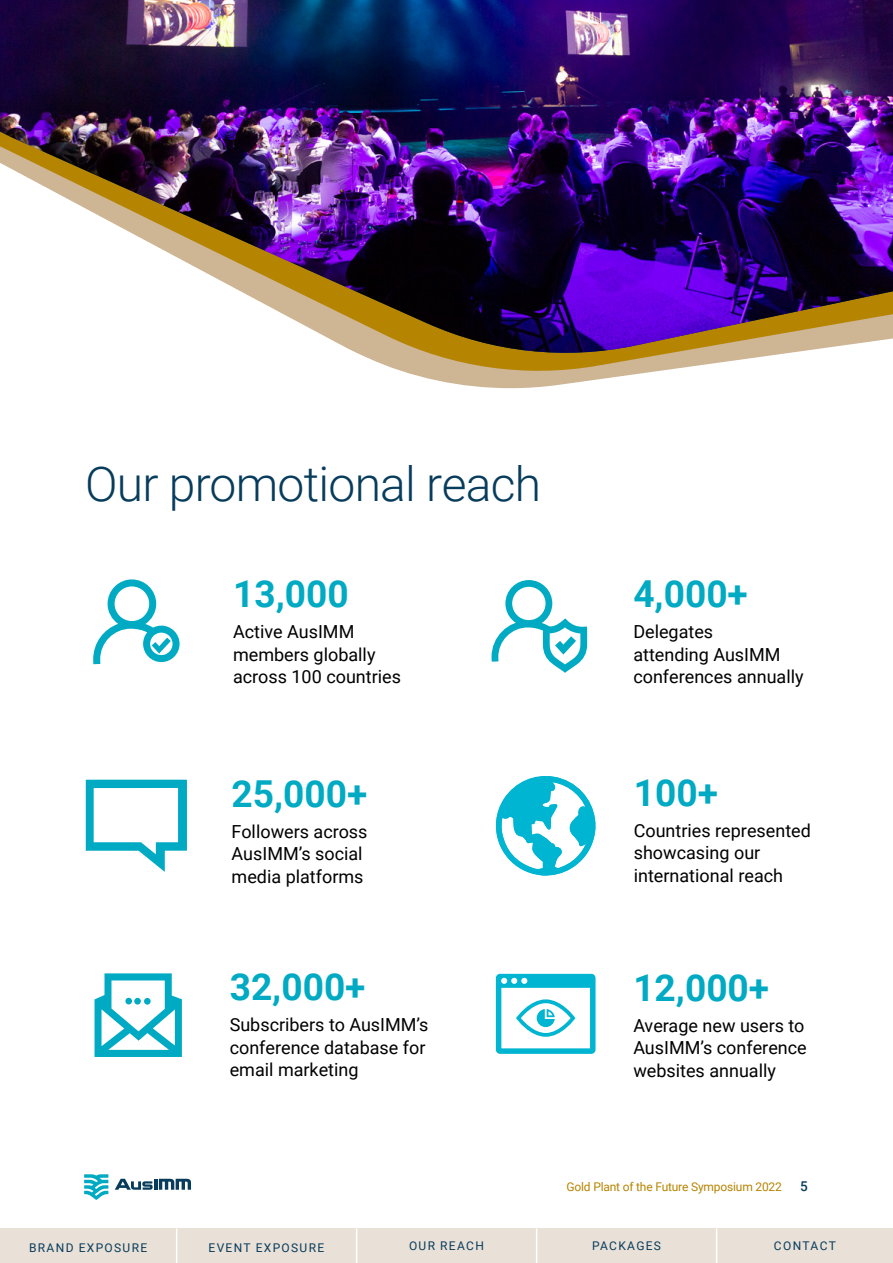
<style>
.page{position:relative;width:893px;height:1263px;background:#fff}
.page>*{position:absolute;margin:0;border:0;box-sizing:border-box;transform-origin:0 0}
.t1{font:300 48px "Roboto";letter-spacing:-.015em;color:#083c5c}
.t2{font:700 37.05px "Roboto";color:#00aac3}
.t3{font:18px/22.5px "Roboto";color:#000}
.t4{font:500 13.5px "Roboto";color:#083c5c}
.t5{font:12px "Roboto";letter-spacing:.11em;color:#083c5c}
.t6{font:12px "Roboto";letter-spacing:-.015em;color:#b58400}
</style>
<div class="page">
<svg style="left:115px;top:1179px;width:76px;height:11px"></svg>
<svg style="left:84px;top:1174px;width:24px;height:26px"></svg>
<svg style="left:492px;top:580px;width:95px;height:93px"></svg>
<svg style="left:93px;top:579px;width:87px;height:85px"></svg>
<svg style="left:95px;top:973px;width:87px;height:84px"></svg>
<svg style="left:86px;top:780px;width:101px;height:92px"></svg>
<svg style="left:496px;top:974px;width:99px;height:80px"></svg>
<svg style="left:495px;top:776px;width:101px;height:100px"></svg>
<div style="left:0;top:1229px;width:176px;height:34px;background:#e9e0d7"></div>
<div style="left:176px;top:1229px;width:180px;height:34px;background:#e9e0d7"></div>
<div style="left:356px;top:1229px;width:180px;height:34px;background:#e9e0d7"></div>
<div style="left:536px;top:1229px;width:181px;height:34px;background:#e9e0d7"></div>
<div style="left:717px;top:1229px;width:176px;height:34px;background:#e9e0d7"></div>
<hr style="left:176px;top:1228px;width:1px;height:35px;background:#fff">
<hr style="left:356px;top:1228px;width:1px;height:35px;background:#fff">
<hr style="left:536px;top:1228px;width:1px;height:35px;background:#fff">
<hr style="left:716px;top:1228px;width:1px;height:35px;background:#fff">
<svg style="left:373px;top:360px;width:364px;height:18px;fill:#ceb594"></svg>
<img style="left:0;top:0;width:893px;height:354px">
<h1 class="t1" style="left:85px;top:450px;width:458px">Our promotional reach</h1>
<h2 class="t2" style="left:233px;top:568px;width:117px">13,000</h2>
<p class="t3" style="left:233px;top:620px;width:169px">Active AusIMM members globally across 100 countries</p>
<h2 class="t2" style="left:232px;top:767px;width:137px">25,000+</h2>
<p class="t3" style="left:232px;top:819px;width:137px">Followers across<br>AusIMM’s social media platforms</p>
<h2 class="t2" style="left:230px;top:961px;width:137px">32,000+</h2>
<p class="t3" style="left:230px;top:1013px;width:200px">Subscribers to AusIMM’s conference database for email marketing</p>
<h2 class="t2" style="left:633px;top:568px;width:116px">4,000+</h2>
<p class="t3" style="left:633px;top:620px;width:172px">Delegates<br>attending AusIMM conferences annually</p>
<h2 class="t2" style="left:634px;top:766px;width:86px">100+</h2>
<p class="t3" style="left:634px;top:818px;width:179px">Countries represented showcasing our international reach</p>
<h2 class="t2" style="left:633px;top:961px;width:137px">12,000+</h2>
<p class="t3" style="left:633px;top:1013px;width:175px">Average new users to<br>AusIMM’s conference websites annually</p>
<p class="t6" style="left:567px;top:1179px;width:217px">Gold Plant of the Future Symposium 2022</p>
<p class="t4" style="left:800px;top:1176px;width:9px">5</p>
<p class="t5" style="left:29px;top:1239px;width:120px">BRAND EXPOSURE</p>
<p class="t5" style="left:209px;top:1239px;width:117px">EVENT EXPOSURE</p>
<p class="t5" style="left:409px;top:1238px;width:76px">OUR REACH</p>
<p class="t5" style="left:592px;top:1238px;width:71px">PACKAGES</p>
<p class="t5" style="left:774px;top:1238px;width:63px">CONTACT</p>
</div>
